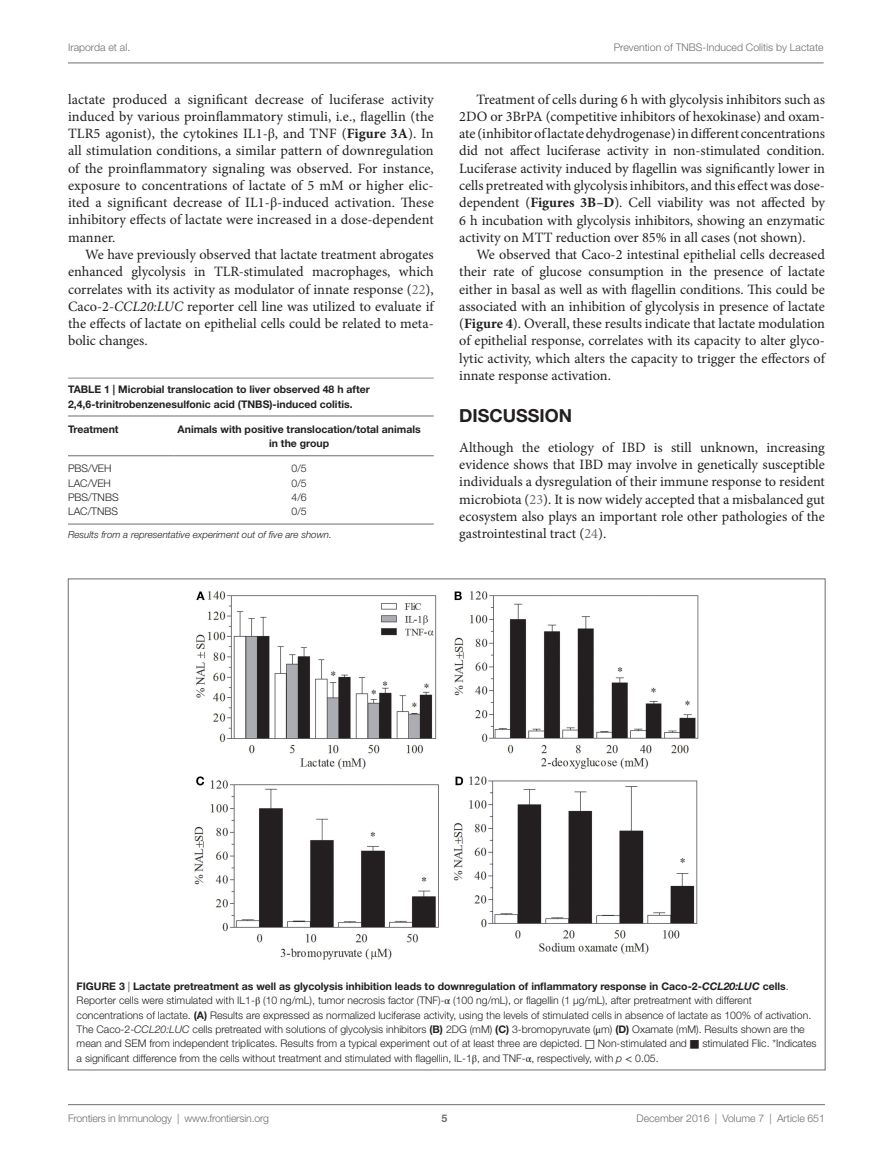
<style>
.page{position:relative;width:893px;height:1170px;background:#fff}
.page>*{position:absolute;margin:0;border:0;box-sizing:border-box;transform-origin:0 0}
.t1{font:700 18px "Helvetica Neue LT Std";color:#231f20}
.t2{font:14.25px/17.2px "Minion Pro";color:#231f20;text-align:justify}
.t3{font:300 10.5px/14.2px "Helvetica Neue LT Std";color:#231f20}
.t4{font:700 10.5px/14.2px "Helvetica Neue LT Std";color:#231f20}
.t5{font:300 10.5px "Helvetica Neue LT Std";color:#6c6d70}
.t6{font:700 10.5px "Helvetica Neue LT Std";color:#6c6d70}
.t7{font:italic 300 9.75px "Helvetica Neue LT Std";color:#231f20}
.s1{font-family:"STIX General"}
.s2{font-weight:700}
.s3{color:#6c6d70}
.s4{font-style:italic}
.s5{font-weight:700;font-style:italic}
.s6{font-family:"STIX General";font-weight:400}
</style>
<div class="page">
<hr style="left:68px;top:378px;width:366px;height:1px;background:#8a8c8f">
<hr style="left:68px;top:415px;width:106px;height:1px;background:#6c6d70">
<hr style="left:68px;top:455px;width:106px;height:1px;background:#6c6d70">
<hr style="left:174px;top:415px;width:260px;height:1px;background:#6c6d70">
<hr style="left:174px;top:455px;width:260px;height:1px;background:#6c6d70">
<hr style="left:68px;top:523px;width:106px;height:1px;background:#6c6d70">
<hr style="left:174px;top:523px;width:260px;height:1px;background:#6c6d70">
<img style="left:194px;top:591px;width:505px;height:369px">
<hr style="left:68px;top:1104px;width:757px;height:1px;background:#6c6d70">
<hr style="left:68px;top:63px;width:755px;height:1px;background:#6c6d70">
<p class="t5" style="left:68px;top:41px;width:64px">Iraporda et al.</p>
<p class="t5" style="left:614px;top:41px;width:211px">Prevention of TNBS-Induced Colitis by Lactate</p>
<p class="t2" style="left:68px;top:90px;width:367px">lactate produced a significant decrease of luciferase activity induced by various proinflammatory stimuli, i.e., flagellin (the TLR5 agonist), the cytokines IL1-<span class="s1">β</span>, and TNF (<span class="s2">Figure 3A</span>). In all stimulation conditions, a similar pattern of downregulation of the proinflammatory signaling was observed. For instance, exposure to concentrations of lactate of 5 mM or higher elic&shy;ited a significant decrease of IL1-<span class="s1">β</span>-induced activation. These inhibitory effects of lactate were increased in a dose-dependent manner.</p>
<p class="t2" style="left:68px;top:246px;width:367px;text-indent:17px">We have previously observed that lactate treatment abrogates enhanced glycolysis in TLR-stimulated macrophages, which correlates with its activity as modulator of innate response (<span class="s3">22</span>), Caco-2-<span class="s4">CCL20:LUC</span> reporter cell line was utilized to evaluate if the effects of lactate on epithelial cells could be related to meta&shy;bolic changes.</p>
<p class="t4" style="left:68px;top:382px;width:303px">TABLE 1 | Microbial translocation to liver observed 48 h after<br>2,4,6-trinitrobenzenesulfonic acid (TNBS)-induced colitis.</p>
<p class="t4" style="left:68px;top:421px;width:52px">Treatment</p>
<p class="t4" style="left:178px;top:421px;width:245px;text-align:center">Animals with positive translocation/total animals in the group</p>
<p class="t3" style="left:68px;top:461px;width:45px">PBS/VEH</p>
<p class="t3" style="left:292px;top:461px;width:17px">0/5</p>
<p class="t3" style="left:68px;top:475px;width:44px">LAC/VEH</p>
<p class="t3" style="left:292px;top:475px;width:17px">0/5</p>
<p class="t3" style="left:68px;top:489px;width:52px">PBS/TNBS</p>
<p class="t3" style="left:292px;top:489px;width:17px">4/6</p>
<p class="t3" style="left:68px;top:504px;width:51px">LAC/TNBS</p>
<p class="t3" style="left:292px;top:504px;width:17px">0/5</p>
<p class="t7" style="left:68px;top:529px;width:265px">Results from a representative experiment out of five are shown.</p>
<p class="t2" style="left:459px;top:90px;width:367px;text-indent:17px">Treatment of cells during 6 h with glycolysis inhibitors such as 2DO or 3BrPA (competitive inhibitors of hexokinase) and oxam&shy;ate (inhibitor of lactate dehydrogenase) in different concentrations did not affect luciferase activity in non-stimulated condition.<br>Luciferase activity induced by flagellin was significantly lower in cells pretreated with glycolysis inhibitors, and this effect was dose&shy;dependent (<span class="s2">Figures 3B–D</span>). Cell viability was not affected by 6 h incubation with glycolysis inhibitors, showing an enzymatic activity on MTT reduction over 85% in all cases (not shown).</p>
<p class="t2" style="left:459px;top:246px;width:367px;text-indent:17px">We observed that Caco-2 intestinal epithelial cells decreased their rate of glucose consumption in the presence of lactate either in basal as well as with flagellin conditions. This could be associated with an inhibition of glycolysis in presence of lactate (<span class="s2">Figure 4</span>). Overall, these results indicate that lactate modulation of epithelial response, correlates with its capacity to alter glyco&shy;lytic activity, which alters the capacity to trigger the effectors of innate response activation.</p>
<p class="t1" style="left:459px;top:404px;width:112px">DISCUSSION</p>
<p class="t2" style="left:459px;top:438px;width:367px">Although the etiology of IBD is still unknown, increasing evidence shows that IBD may involve in genetically susceptible individuals a dysregulation of their immune response to resident microbiota (<span class="s3">23</span>). It is now widely accepted that a misbalanced gut ecosystem also plays an important role other pathologies of the gastrointestinal tract (<span class="s3">24</span>).</p>
<p class="t3" style="left:77px;top:979px;width:741px"><span class="s2">FIG URE 3</span> | <span class="s2">Lactate pretreatment as well as glycolysis inhibition leads to downregulation of inflammatory response in Caco-2-</span><span class="s5">CCL20:LUC</span> <span class="s2">cells</span>.<br>Reporter cells were stimulated with IL1-<span class="s6">β</span> (10 ng/mL), tumor necrosis factor (TNF)-<span class="s6">α</span> (100 ng/mL), or flagellin (1 µg/mL), after pretreatment with different concentrations of lactate. <span class="s2">(A)</span> Results are expressed as normalized luciferase activity, using the levels of stimulated cells in absence of lactate as 100% of activation.<br>The Caco-2-<span class="s4">CCL20:LUC</span> cells pretreated with solutions of glycolysis inhibitors <span class="s2">(B)</span> 2DG (mM) <span class="s2">(C)</span> 3-bromopyruvate (<span class="s6">μ</span>m) <span class="s2">(D)</span> Oxamate (mM). Results shown are the mean and SEM from independent triplicates. Results from a typical experiment out of at least three are depicted. <span class="s6">□</span> Non-stimulated and <span class="s6">■</span> stimulated Flic. *Indicates a significant difference from the cells without treatment and stimulated with flagellin, IL-1<span class="s6">β</span>, and TNF-<span class="s6">α</span>, respectively, with <span class="s4">p</span> <span class="s6">&lt;</span> 0.05.</p>
<p class="t5" style="left:68px;top:1111px;width:203px">Frontiers in Immunology | www.frontiersin.org</p>
<p class="t5" style="left:636px;top:1111px;width:190px">December 2016 | Volume 7 | Article 651</p>
<p class="t6" style="left:441px;top:1111px;width:7px">5</p>
</div>
